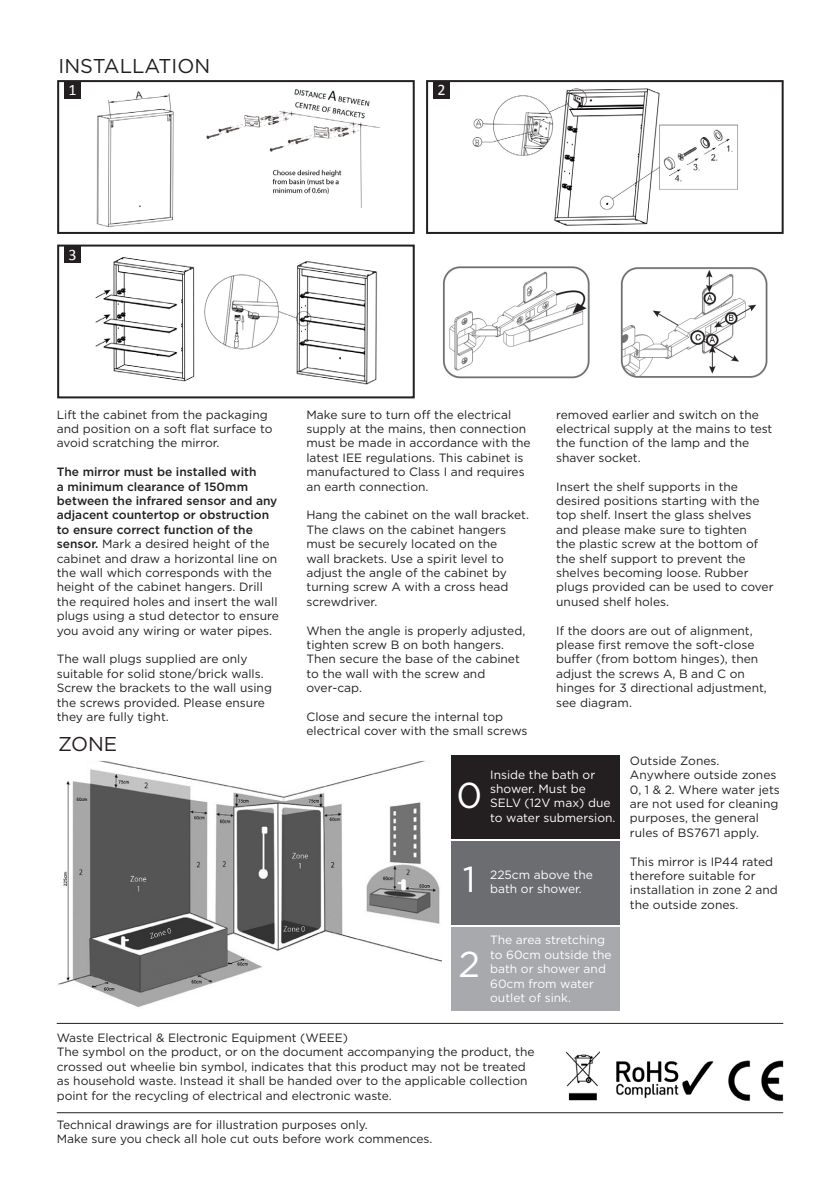
<style>
.page{position:relative;width:840px;height:1191px;background:#fff}
.page>*{position:absolute;margin:0;border:0;box-sizing:border-box;transform-origin:0 0}
.t1{font:36px "Gotham";color:#fff}
.t2{font:20px "Gotham";color:#231f20}
.t3{font:16px "Calibri";color:#fff}
.t4{font:12px/14.4px "Gotham";color:#231f20}
.t5{font:12px/14.4px "Gotham";color:#fff}
.s1{font-weight:500}
</style>
<div class="page">
<img style="left:58px;top:760px;width:383px;height:248px">
<div style="left:451px;top:755px;width:168px;height:83px;background:#231f20"></div>
<div style="left:451px;top:841px;width:168px;height:83px;background:#6c6d70"></div>
<div style="left:451px;top:927px;width:168px;height:84px;background:#a8a9ad"></div>
<div style="left:57px;top:80px;width:357px;height:154px;border:2px solid #231f20"></div>
<hr style="left:57px;top:1112px;width:725px;height:1px;background:#231f20">
<div style="left:64px;top:81px;width:17px;height:17px;background:#231f20"></div>
<hr style="left:57px;top:1023px;width:725px;height:1px;background:#231f20">
<div style="left:426px;top:80px;width:357px;height:154px;border:2px solid #231f20"></div>
<div style="left:57px;top:244px;width:357px;height:154px;border:2px solid #231f20"></div>
<img style="left:95px;top:257px;width:282px;height:128px">
<div style="left:64px;top:245px;width:17px;height:18px;background:#231f20"></div>
<img style="left:472px;top:88px;width:266px;height:138px">
<div style="left:433px;top:81px;width:16px;height:17px;background:#231f20"></div>
<img style="left:96px;top:89px;width:284px;height:138px">
<img style="left:443px;top:266px;width:147px;height:113px">
<img style="left:620px;top:267px;width:148px;height:111px">
<img style="left:566px;top:1051px;width:216px;height:50px">
<p class="t2" style="left:59px;top:53px;width:153px">INSTALLATION</p>
<p class="t3" style="left:69px;top:80px;width:10px">1</p>
<p class="t3" style="left:437px;top:80px;width:10px">2</p>
<p class="t3" style="left:69px;top:244px;width:10px">3</p>
<p class="t4" style="left:57px;top:407px;width:217px">Lift the cabinet from the packaging and position on a soft flat surface to avoid scratching the mirror.</p>
<p class="t4" style="left:57px;top:464px;width:223px"><span class="s1">The mirror must be installed with<br>a minimum clearance of 150mm between the infrared sensor and any adjacent countertop or obstruction to ensure correct function of the sensor.</span> Mark a desired height of the cabinet and draw a horizontal line on the wall which corresponds with the height of the cabinet hangers. Drill the required holes and insert the wall plugs using a stud detector to ensure you avoid any wiring or water pipes.</p>
<p class="t4" style="left:57px;top:651px;width:208px">The wall plugs supplied are only suitable for solid stone/brick walls.</p>
<p class="t4" style="left:57px;top:680px;width:216px">Screw the brackets to the wall using the screws provided. Please ensure they are fully tight.</p>
<p class="t2" style="left:58px;top:730px;width:61px">ZONE</p>
<p class="t4" style="left:306px;top:407px;width:225px">Make sure to turn off the electrical supply at the mains, then connection must be made in accordance with the latest IEE regulations. This cabinet is manufactured to Class I and requires an earth connection.</p>
<p class="t4" style="left:306px;top:507px;width:224px">Hang the cabinet on the wall bracket.<br>The claws on the cabinet hangers must be securely located on the<br>wall brackets. Use a spirit level to adjust the angle of the cabinet by turning screw A with a cross head screwdriver.</p>
<p class="t4" style="left:306px;top:623px;width:220px">When the angle is properly adjusted, tighten screw B on both hangers.<br>Then secure the base of the cabinet to the wall with the screw and</p>
<p class="t4" style="left:306px;top:680px;width:57px">over-cap.</p>
<p class="t4" style="left:306px;top:709px;width:222px">Close and secure the internal top electrical cover with the small screws</p>
<p class="t4" style="left:556px;top:407px;width:218px">removed earlier and switch on the electrical supply at the mains to test the function of the lamp and the shaver socket.</p>
<p class="t4" style="left:556px;top:479px;width:219px">Insert the shelf supports in the desired positions starting with the top shelf. Insert the glass shelves and please make sure to tighten<br>the plastic screw at the bottom of the shelf support to prevent the shelves becoming loose. Rubber plugs provided can be used to cover unused shelf holes.</p>
<p class="t4" style="left:556px;top:623px;width:212px">If the doors are out of alignment, please first remove the soft-close buffer (from bottom hinges), then adjust the screws A, B and C on hinges for 3 directional adjustment, see diagram.</p>
<p class="t1" style="left:456px;top:772px;width:27px">0</p>
<p class="t5" style="left:490px;top:767px;width:106px">Inside the bath or shower. Must be</p>
<p class="t5" style="left:490px;top:795px;width:122px">SELV (12V max) due</p>
<p class="t5" style="left:490px;top:810px;width:127px">to water submersion.</p>
<p class="t1" style="left:462px;top:856px;width:14px">1</p>
<p class="t5" style="left:490px;top:867px;width:104px">225cm above the</p>
<p class="t5" style="left:490px;top:881px;width:93px">bath or shower.</p>
<p class="t1" style="left:458px;top:941px;width:23px">2</p>
<p class="t5" style="left:490px;top:932px;width:116px">The area stretching</p>
<p class="t5" style="left:490px;top:947px;width:123px">to 60cm outside the</p>
<p class="t5" style="left:490px;top:961px;width:117px">bath or shower and</p>
<p class="t5" style="left:490px;top:976px;width:105px">60cm from water</p>
<p class="t5" style="left:490px;top:990px;width:82px">outlet of sink.</p>
<p class="t4" style="left:629px;top:753px;width:91px">Outside Zones.</p>
<p class="t4" style="left:629px;top:767px;width:148px">Anywhere outside zones</p>
<p class="t4" style="left:629px;top:782px;width:151px">0, 1 &amp; 2. Where water jets</p>
<p class="t4" style="left:629px;top:796px;width:150px">are not used for cleaning</p>
<p class="t4" style="left:629px;top:810px;width:130px">purposes, the general</p>
<p class="t4" style="left:629px;top:825px;width:130px">rules of BS7671 apply.</p>
<p class="t4" style="left:629px;top:854px;width:145px">This mirror is IP44 rated</p>
<p class="t4" style="left:629px;top:868px;width:127px">therefore suitable for</p>
<p class="t4" style="left:629px;top:882px;width:149px">installation in zone 2 and</p>
<p class="t4" style="left:629px;top:897px;width:110px">the outside zones.</p>
<p class="t4" style="left:57px;top:1030px;width:293px">Waste Electrical &amp; Electronic Equipment (WEEE)</p>
<p class="t4" style="left:57px;top:1044px;width:479px">The symbol on the product, or on the document accompanying the product, the</p>
<p class="t4" style="left:57px;top:1059px;width:470px">crossed out wheelie bin symbol, indicates that this product may not be treated</p>
<p class="t4" style="left:57px;top:1073px;width:472px">as household waste. Instead it shall be handed over to the applicable collection</p>
<p class="t4" style="left:57px;top:1088px;width:336px">point for the recycling of electrical and electronic waste.</p>
<p class="t4" style="left:57px;top:1117px;width:312px">Technical drawings are for illustration purposes only.</p>
<p class="t4" style="left:57px;top:1131px;width:377px">Make sure you check all hole cut outs before work commences.</p>
</div>
